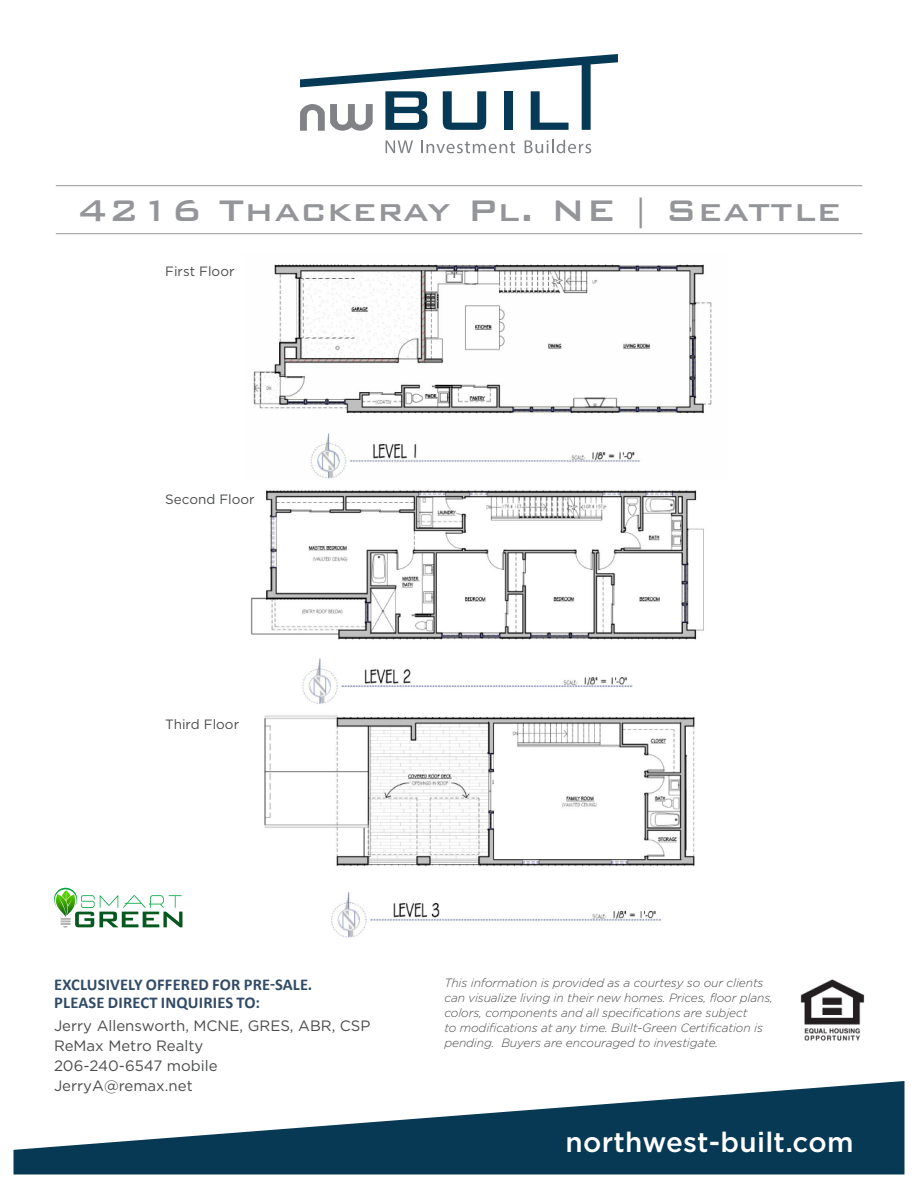
<style>
.page{position:relative;width:918px;height:1188px;background:#fff}
.page>*{position:absolute;margin:0;border:0;box-sizing:border-box;transform-origin:0 0}
.t1{font:500 39.75px "Bank Gothic BT";letter-spacing:.02em;color:#939598}
.t2{font:500 27.9px "Gotham";letter-spacing:.01em;color:#fff}
.t3{font:700 16.5px/18px "Calibri";letter-spacing:.01em;color:#314b66}
.t4{font:15px "Gotham";color:#4b4c4d}
.t5{font:13.5px "Gotham";color:#4b4c4d}
.t6{font:italic 300 12px/15px "Gotham";letter-spacing:-.01em;color:#4b4c4d}
.s1{font-size:30.75px}
</style>
<div class="page">
<img style="left:253px;top:264px;width:459px;height:215px">
<img style="left:250px;top:490px;width:454px;height:448px">
<hr style="left:56px;top:185px;width:806px;height:1px;background:#939598">
<hr style="left:56px;top:233px;width:806px;height:1px;background:#939598">
<svg style="left:14px;top:1081px;width:890px;height:93px;fill:#073955"></svg>
<img style="left:800px;top:979px;width:65px;height:62px">
<svg style="left:54px;top:888px;width:128px;height:40px"></svg>
<svg style="left:300px;top:54px;width:318px;height:77px"></svg>
<svg style="left:386px;top:140px;width:27px;height:13px"></svg>
<svg style="left:421px;top:140px;width:94px;height:13px"></svg>
<svg style="left:525px;top:140px;width:66px;height:13px"></svg>
<p class="t1" style="left:77px;top:189px;width:765px">4216 Thackeray Pl. NE <span class="s1">|</span> Seattle</p>
<p class="t5" style="left:165px;top:264px;width:71px">First Floor</p>
<p class="t5" style="left:165px;top:492px;width:91px">Second Floor</p>
<p class="t5" style="left:165px;top:717px;width:75px">Third Floor</p>
<p class="t3" style="left:54px;top:976px;width:260px">EXCLUSIVELY OFFERED FOR PRE-SALE.<br>PLEASE DIRECT INQUIRIES TO:</p>
<p class="t4" style="left:54px;top:1018px;width:318px">Jerry Allensworth, MCNE, GRES, ABR, CSP</p>
<p class="t4" style="left:54px;top:1038px;width:151px">ReMax Metro Realty</p>
<p class="t4" style="left:54px;top:1057px;width:165px">206-240-6547 mobile</p>
<p class="t4" style="left:54px;top:1077px;width:140px">JerryA@remax.net</p>
<p class="t6" style="left:444px;top:975px;width:330px">This information is provided as a courtesy so our clients can visualize living in their new homes. Prices, floor plans, colors, components and all specifications are subject<br>to modifications at any time. Built-Green Certification is pending. Buyers are encouraged to investigate.</p>
<p class="t2" style="left:566px;top:1127px;width:289px">northwest-built.com</p>
</div>
